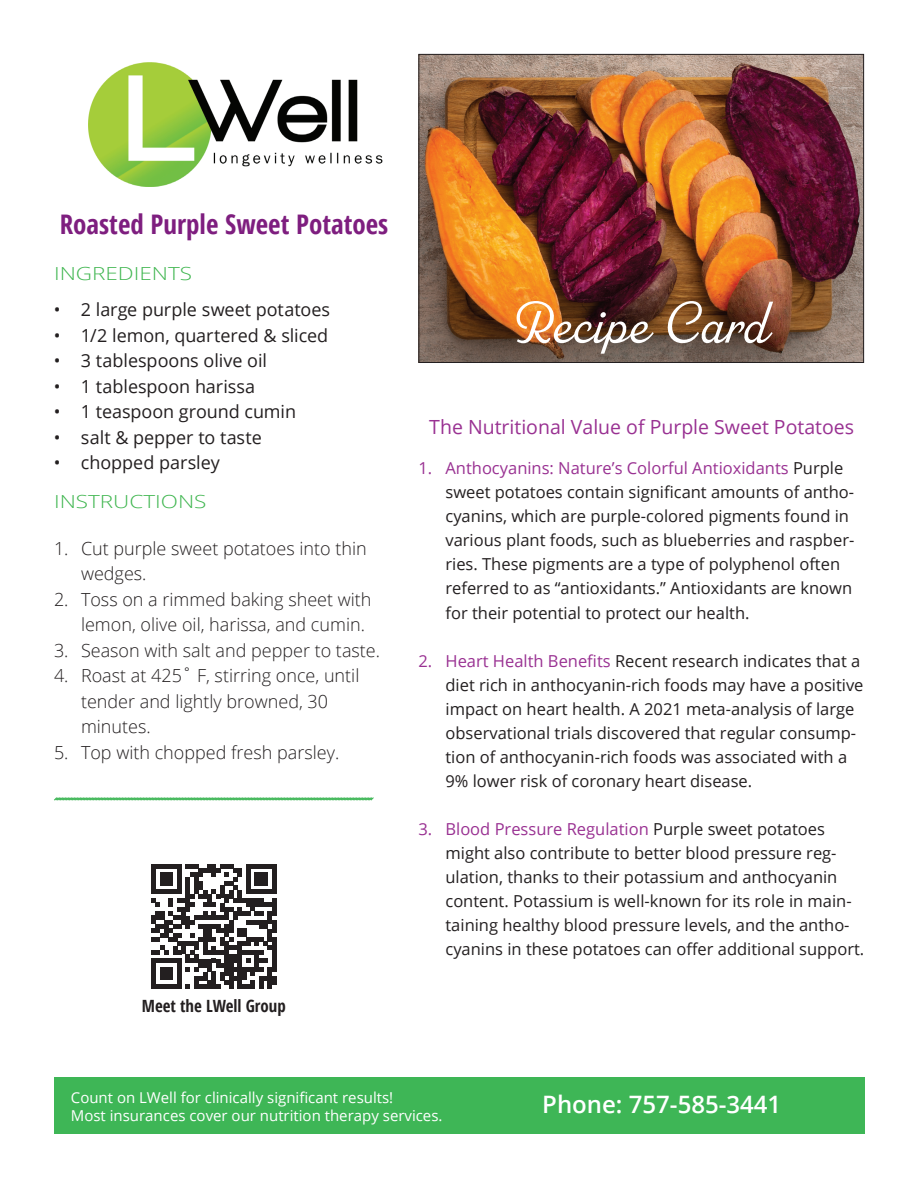
<style>
.page{position:relative;width:918px;height:1188px;background:#fff}
.page>*{position:absolute;margin:0;border:0;box-sizing:border-box;transform-origin:0 0}
.t1{font:300 58.5px "Parkside";color:#fff}
.t2{font:700 condensed 27px "Open Sans";color:#7e1e7f}
.t3{font:600 24px "Open Sans";color:#fff}
.t4{font:19.5px "Open Sans";color:#993192}
.t5{font:300 18px/25.5px "Open Sans";color:#231f20}
.t6{font:18px "Open Sans";letter-spacing:-.005em;color:#231f20}
.t7{font:300 18px "Open Sans";color:#40b650;scale:1.25 1}
.t8{font:700 condensed 16.8px "Open Sans";color:#231f20}
.t9{font:16.5px/24px "Open Sans";color:#231f20}
.t10{font:15px/18px "Open Sans";color:#fff}
.s1{color:#993192}
</style>
<div class="page">
<div style="left:54px;top:1078px;width:811px;height:56px;background:#3eb656"></div>
<img style="left:89px;top:63px;width:294px;height:123px">
<img style="left:420px;top:56px;width:442px;height:305px">
<div style="left:418px;top:54px;width:446px;height:309px;border:1px solid #231f20"></div>
<svg style="left:54px;top:797px;width:320px;height:4px"></svg>
<svg style="left:151px;top:864px;width:125px;height:125px"></svg>
<h2 class="t2" style="left:60px;top:205px;width:330px">Roasted Purple Sweet Potatoes</h2>
<p class="t7" style="left:54px;top:261px;width:112px">INGREDIENTS</p>
<p class="t6" style="left:54px;top:297px;width:278px">• 2 large purple sweet potatoes</p>
<p class="t6" style="left:54px;top:323px;width:276px">• 1/2 lemon, quartered &amp; sliced</p>
<p class="t6" style="left:54px;top:349px;width:215px">• 3 tablespoons olive oil</p>
<p class="t6" style="left:54px;top:374px;width:203px">• 1 tablespoon harissa</p>
<p class="t6" style="left:54px;top:400px;width:244px">• 1 teaspoon ground cumin</p>
<p class="t6" style="left:54px;top:425px;width:209px">• salt &amp; pepper to taste</p>
<p class="t6" style="left:54px;top:451px;width:167px">• chopped parsley</p>
<p class="t7" style="left:54px;top:489px;width:124px">INSTRUCTIONS</p>
<p class="t5" style="left:81px;top:535px;width:287px;text-indent:-27px">1. Cut purple sweet potatoes into thin wedges.</p>
<p class="t5" style="left:81px;top:586px;width:292px;text-indent:-27px">2. Toss on a rimmed baking sheet with lemon, olive oil, harissa, and cumin.</p>
<p class="t5" style="left:54px;top:637px;width:328px">3. Season with salt and pepper to taste.</p>
<p class="t5" style="left:81px;top:663px;width:280px;text-indent:-27px">4. Roast at 425˚ F, stirring once, until tender and lightly browned, 30 minutes.</p>
<p class="t5" style="left:54px;top:739px;width:287px">5. Top with chopped fresh parsley.</p>
<p class="t8" style="left:142px;top:994px;width:146px">Meet the LWell Group</p>
<h1 class="t1" style="left:509px;top:289px;width:260px">Recipe Card</h1>
<p class="t4" style="left:429px;top:414px;width:426px">The Nutritional Value of Purple Sweet Potatoes</p>
<p class="t9" style="left:445px;top:456px;width:410px;text-indent:-27px"><span class="s1">1. Anthocyanins: Nature’s Colorful Antioxidants</span> Purple sweet potatoes contain significant amounts of antho&shy;cyanins, which are purple-colored pigments found in various plant foods, such as blueberries and raspber&shy;ries. These pigments are a type of polyphenol often referred to as “antioxidants.” Antioxidants are known for their potential to protect our health.</p>
<p class="t9" style="left:445px;top:648px;width:420px;text-indent:-27px"><span class="s1">2. Heart Health Benefits</span> Recent research indicates that a diet rich in anthocyanin-rich foods may have a positive impact on heart health. A 2021 meta-analysis of large observational trials discovered that regular consump&shy;tion of anthocyanin-rich foods was associated with a 9% lower risk of coronary heart disease.</p>
<p class="t9" style="left:445px;top:816px;width:420px;text-indent:-27px"><span class="s1">3. Blood Pressure Regulation</span> Purple sweet potatoes might also contribute to better blood pressure reg&shy;ulation, thanks to their potassium and anthocyanin content. Potassium is well-known for its role in main&shy;taining healthy blood pressure levels, and the antho&shy;cyanins in these potatoes can offer additional support.</p>
<p class="t10" style="left:71px;top:1088px;width:373px">Count on LWell for clinically significant results!<br>Most insurances cover our nutrition therapy services.</p>
<h3 class="t3" style="left:542px;top:1088px;width:241px">Phone: 757-585-3441</h3>
</div>
